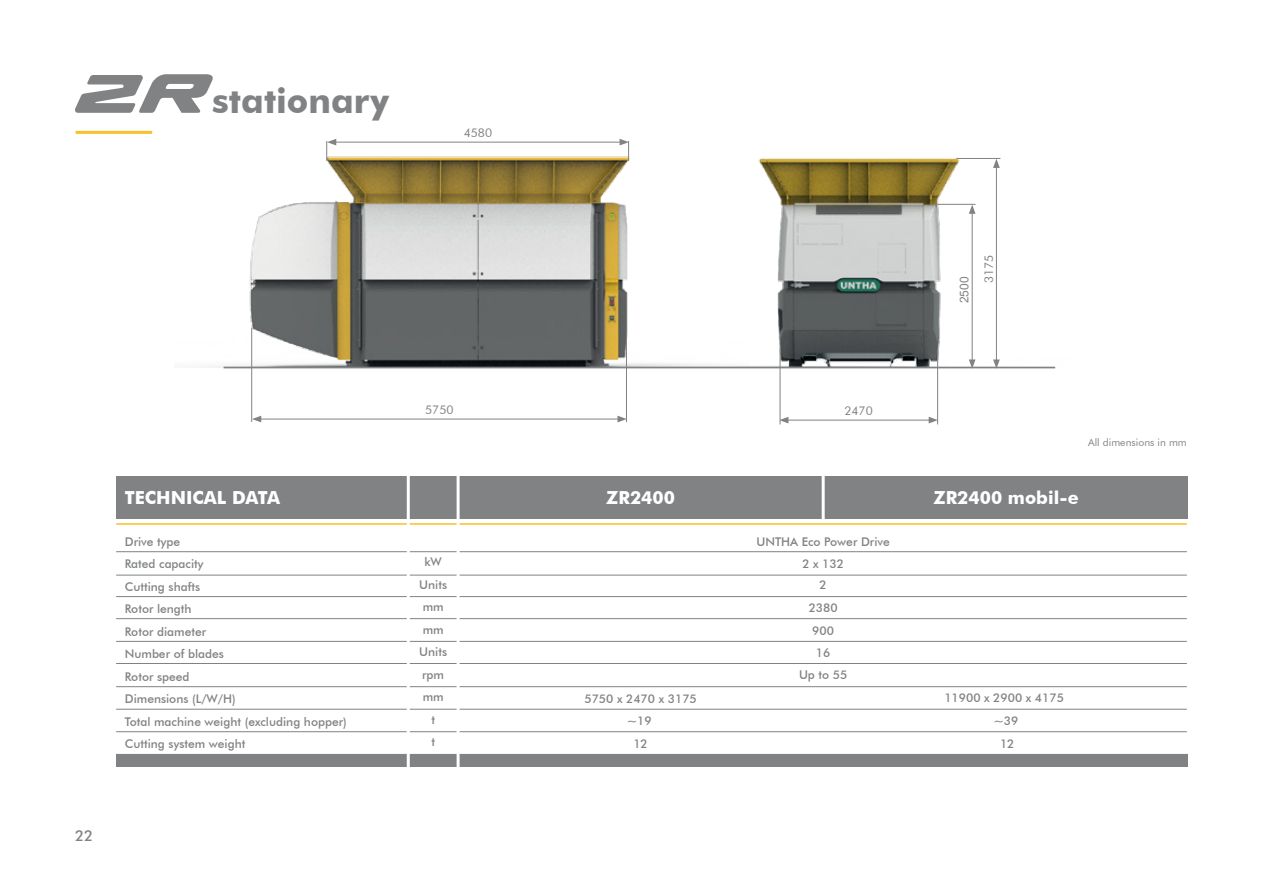
<style>
.page{position:relative;width:1263px;height:893px;background:#fff}
.page>*{position:absolute;margin:0;border:0;box-sizing:border-box;transform-origin:0 0}
.t1{font:700 34.5px "Futura BT";color:#808284}
.t2{font:700 18px "Futura BT";color:#fff}
.t3{font:500 15px "Futura BT";color:#808284}
.t4{font:500 12px/22.5px "Futura BT";color:#808284;text-align:center}
.t5{font:12px "Futura BT";color:#808284}
.t6{font:12px "Arial";color:#808284}
.t7{font:10.5px "Futura BT";color:#808284}
.s1{font-family:"Sea Dog 2001";font-weight:400;font-style:italic;font-size:54px}
</style>
<div class="page">
<div style="left:116px;top:477px;width:1072px;height:42px;background:#808284"></div>
<hr style="left:116px;top:523px;width:1071px;height:2px;background:#f8c02b">
<hr style="left:116px;top:551px;width:1071px;height:1px;background:#808284">
<hr style="left:116px;top:575px;width:1071px;height:1px;background:#808284">
<hr style="left:116px;top:618px;width:1071px;height:1px;background:#808284">
<hr style="left:116px;top:596px;width:1071px;height:1px;background:#808284">
<hr style="left:116px;top:663px;width:1071px;height:1px;background:#808284">
<hr style="left:116px;top:731px;width:1071px;height:1px;background:#808284">
<hr style="left:116px;top:641px;width:1071px;height:1px;background:#808284">
<hr style="left:116px;top:686px;width:1071px;height:1px;background:#808284">
<hr style="left:116px;top:709px;width:1071px;height:1px;background:#808284">
<img style="left:204px;top:139px;width:459px;height:229px">
<hr style="left:626px;top:332px;width:1px;height:90px;background:#808284">
<hr style="left:251px;top:328px;width:1px;height:94px;background:#808284">
<hr style="left:259px;top:419px;width:361px;height:1px;background:#808284">
<svg style="left:617px;top:416px;width:9px;height:6px"></svg>
<svg style="left:252px;top:416px;width:9px;height:6px"></svg>
<hr style="left:334px;top:142px;width:288px;height:1px;background:#808284">
<svg style="left:326px;top:139px;width:10px;height:22px"></svg>
<svg style="left:620px;top:139px;width:9px;height:22px"></svg>
<hr style="left:76px;top:131px;width:76px;height:3px;background:#f8c02b">
<div style="left:116px;top:754px;width:1072px;height:13px;background:#808284"></div>
<hr style="left:457px;top:467px;width:3px;height:349px;background:#fff">
<hr style="left:407px;top:474px;width:3px;height:346px;background:#fff">
<hr style="left:822px;top:467px;width:3px;height:54px;background:#fff">
<img style="left:663px;top:158px;width:393px;height:210px">
<hr style="left:956px;top:158px;width:44px;height:1px;background:#808284">
<hr style="left:934px;top:204px;width:41px;height:1px;background:#808284">
<hr style="left:996px;top:166px;width:1px;height:196px;background:#808284">
<svg style="left:993px;top:159px;width:7px;height:9px"></svg>
<svg style="left:993px;top:359px;width:7px;height:10px"></svg>
<hr style="left:972px;top:211px;width:1px;height:151px;background:#808284">
<svg style="left:969px;top:205px;width:6px;height:9px"></svg>
<svg style="left:969px;top:359px;width:6px;height:10px"></svg>
<hr style="left:780px;top:349px;width:1px;height:75px;background:#808284">
<hr style="left:937px;top:349px;width:1px;height:75px;background:#808284">
<hr style="left:786px;top:420px;width:145px;height:1px;background:#808284">
<svg style="left:929px;top:417px;width:9px;height:6px"></svg>
<svg style="left:779px;top:417px;width:9px;height:6px"></svg>
<hr style="left:224px;top:367px;width:831px;height:1px;background:#808284">
<svg style="left:75px;top:75px;width:68px;height:38px"></svg>
<h1 class="t1" style="left:135px;top:80px;width:256px"><span class="s1">R</span> stationary</h1>
<p class="t5" style="left:464px;top:125px;width:30px">4580</p>
<p class="t3" style="left:75px;top:826px;width:20px">22</p>
<h2 class="t2" style="left:125px;top:487px;width:157px">TECHNICAL DATA</h2>
<p class="t4" style="left:125px;top:530px;width:223px;text-align:left">Drive type<br>Rated capacity<br>Cutting shafts<br>Rotor length<br>Rotor diameter<br>Number of blades<br>Rotor speed<br>Dimensions (L/W/H)<br>Total machine weight (excluding hopper)<br>Cutting system weight</p>
<p class="t5" style="left:425px;top:402px;width:30px">5750</p>
<p class="t4" style="left:419px;top:551px;width:29px">kW<br>Units mm mm<br>Units rpm mm<br>t<br>t</p>
<p class="t6" style="left:956px;top:303px;width:28px;rotate:-90deg">2500</p>
<p class="t5" style="left:981px;top:283px;width:30px;rotate:-90deg">3175</p>
<p class="t5" style="left:844px;top:403px;width:30px">2470</p>
<p class="t7" style="left:1088px;top:436px;width:100px">All dimensions in mm</p>
<h2 class="t2" style="left:606px;top:486px;width:70px">ZR2400</h2>
<h2 class="t2" style="left:933px;top:487px;width:147px">ZR2400 mobil-e</h2>
<p class="t4" style="left:756px;top:530px;width:135px">UNTHA Eco Power Drive<br>2 x 132</p>
<p class="t4" style="left:819px;top:574px;width:9px">2</p>
<p class="t4" style="left:809px;top:596px;width:30px">2380<br>900</p>
<p class="t4" style="left:816px;top:642px;width:16px">16</p>
<p class="t4" style="left:799px;top:664px;width:50px">Up to 55</p>
<p class="t4" style="left:584px;top:687px;width:114px">5750 x 2470 x 3175</p>
<p class="t4" style="left:944px;top:686px;width:121px">11900 x 2900 x 4175</p>
<p class="t4" style="left:627px;top:709px;width:26px">~19<br>12</p>
<p class="t4" style="left:994px;top:709px;width:26px">~39<br>12</p>
</div>
